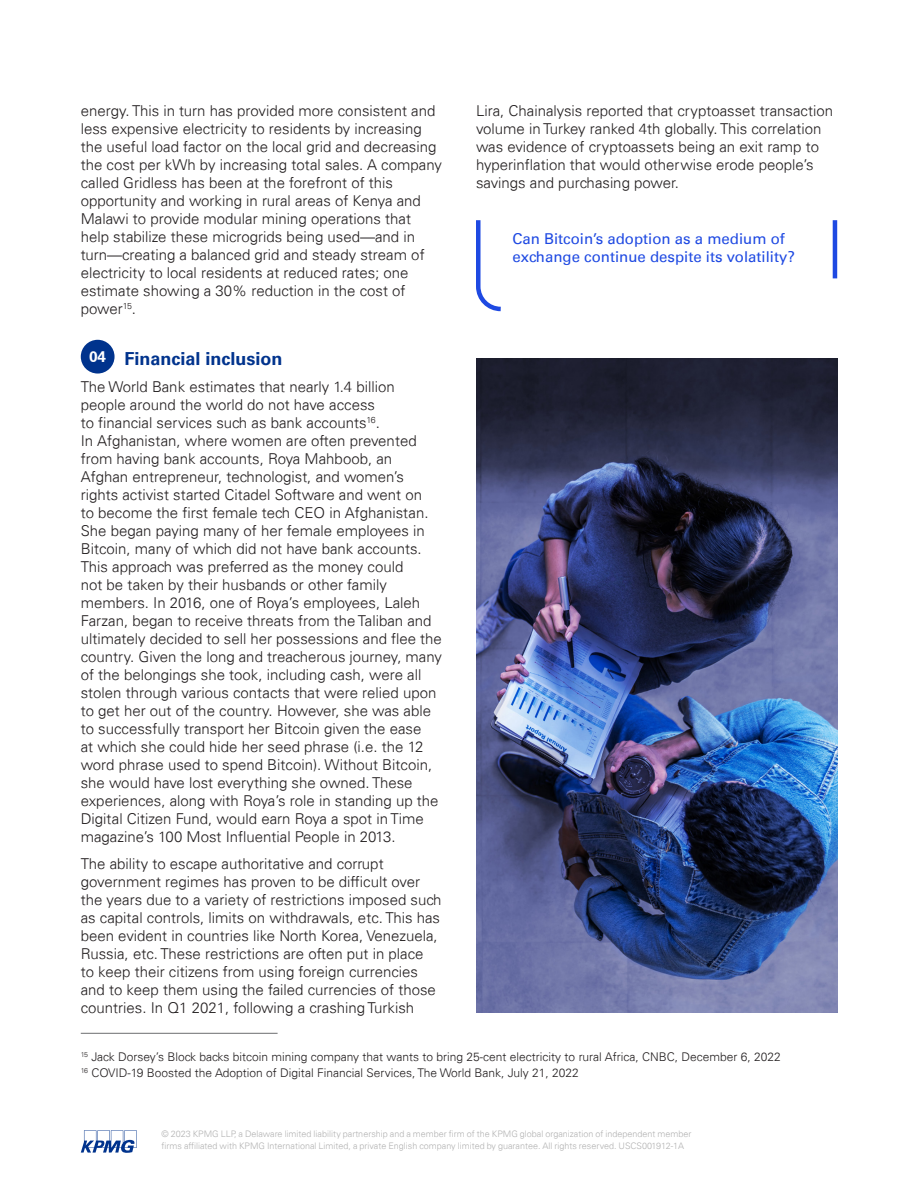
<style>
.page{position:relative;width:918px;height:1188px;background:#fff}
.page>*{position:absolute;margin:0;border:0;box-sizing:border-box;transform-origin:0 0}
.t1{font:700 18px "Univers 65";color:#00338d}
.t2{font:300 15px/18px "Univers 45";color:#231f20}
.t3{font:15px/18px "Univers 55 Roman";color:#1e49e2}
.t4{font:300 12px/16.5px "Univers 45";color:#231f20}
.t5{font:300 9px/12px "Univers 45";color:#b2b2b2}
.s1{font-size:15.3px;color:#fff}
</style>
<div class="page">
<img style="left:476px;top:358px;width:361px;height:655px">
<div style="left:81px;top:340px;width:34px;height:34px;background:#00338d;border-radius:50%"></div>
<svg style="left:476px;top:220px;width:25px;height:92px"></svg>
<hr style="left:833px;top:220px;width:4px;height:58px;background:#1e49e2">
<hr style="left:81px;top:1033px;width:197px;height:1px;background:#6c6d70">
<svg style="left:81px;top:1130px;width:56px;height:23px"></svg>
<p class="t2" style="left:81px;top:101px;width:363px">energy. This in turn has provided more consistent and less expensive electricity to residents by increasing the useful load factor on the local grid and decreasing the cost per kWh by increasing total sales. A company called Gridless has been at the forefront of this opportunity and working in rural areas of Kenya and Malawi to provide modular mining operations that help stabilize these microgrids being used—and in turn—creating a balanced grid and steady stream of electricity to local residents at reduced rates; one estimate showing a 30% reduction in the cost of power<sup>15</sup>.</p>
<p class="t1" style="left:89px;top:348px;width:195px"><span class="s1">04</span> Financial inclusion</p>
<p class="t2" style="left:81px;top:377px;width:363px">The World Bank estimates that nearly 1.4 billion people around the world do not have access<br>to financial services such as bank accounts<sup>16</sup>.<br>In Afghanistan, where women are often prevented from having bank accounts, Roya Mahboob, an Afghan entrepreneur, technologist, and women’s rights activist started Citadel Software and went on<br>to become the first female tech CEO in Afghanistan.<br>She began paying many of her female employees in Bitcoin, many of which did not have bank accounts.<br>This approach was preferred as the money could<br>not be taken by their husbands or other family members. In 2016, one of Roya’s employees, Laleh Farzan, began to receive threats from the Taliban and ultimately decided to sell her possessions and flee the country. Given the long and treacherous journey, many of the belongings she took, including cash, were all stolen through various contacts that were relied upon to get her out of the country. However, she was able to successfully transport her Bitcoin given the ease<br>at which she could hide her seed phrase (i.e. the 12 word phrase used to spend Bitcoin). Without Bitcoin, she would have lost everything she owned. These experiences, along with Roya’s role in standing up the Digital Citizen Fund, would earn Roya a spot in Time magazine’s 100 Most Influential People in 2013.</p>
<p class="t2" style="left:81px;top:854px;width:362px">The ability to escape authoritative and corrupt government regimes has proven to be difficult over the years due to a variety of restrictions imposed such as capital controls, limits on withdrawals, etc. This has been evident in countries like North Korea, Venezuela, Russia, etc. These restrictions are often put in place<br>to keep their citizens from using foreign currencies and to keep them using the failed currencies of those countries. In Q1 2021, following a crashing Turkish</p>
<p class="t2" style="left:476px;top:101px;width:359px">Lira, Chainalysis reported that cryptoasset transaction volume in Turkey ranked 4th globally. This correlation was evidence of cryptoassets being an exit ramp to hyperinflation that would otherwise erode people’s savings and purchasing power.</p>
<p class="t3" style="left:512px;top:229px;width:284px">Can Bitcoin’s adoption as a medium of exchange continue despite its volatility?</p>
<p class="t4" style="left:81px;top:1048px;width:702px"><sup>15</sup> Jack Dorsey’s Block backs bitcoin mining company that wants to bring 25-cent electricity to rural Africa, CNBC, December 6, 2022<br><sup>16</sup> COVID-19 Boosted the Adoption of Digital Financial Services, The World Bank, July 21, 2022</p>
<p class="t5" style="left:162px;top:1128px;width:531px">© 2023 KPMG LLP, a Delaware limited liability partnership and a member firm of the KPMG global organization of independent member firms affiliated with KPMG International Limited, a private English company limited by guarantee. All rights reserved. USCS001912-1A</p>
</div>
